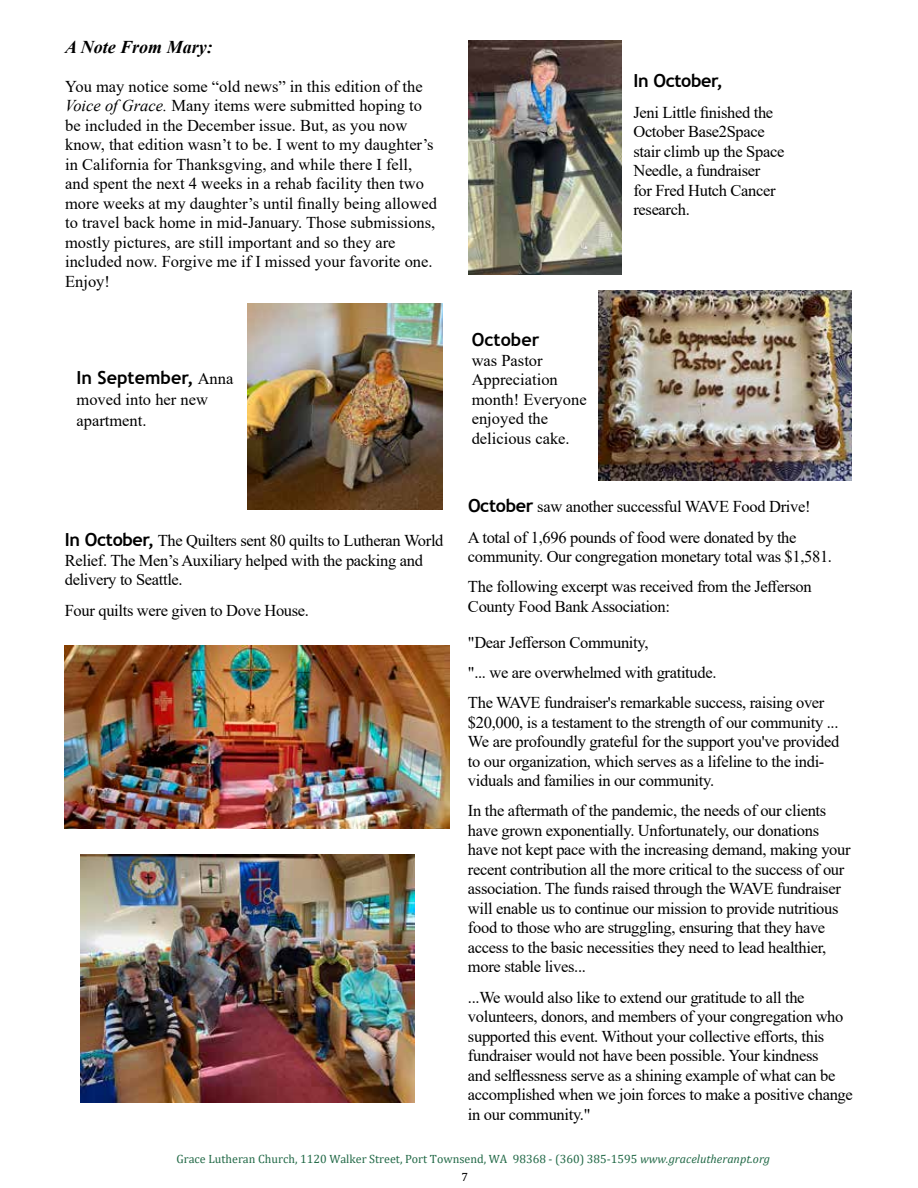
<style>
.page{position:relative;width:918px;height:1188px;background:#fff}
.page>*{position:absolute;margin:0;border:0;box-sizing:border-box;transform-origin:0 0}
.t1{font:700 18px "Trebuchet MS";color:#000}
.t2{font:italic 700 18px "Times New Roman";color:#000}
.t3{font:700 18px "Trebuchet MS";letter-spacing:-.02em;color:#000}
.t4{font:16.5px/19.5px "Times New Roman";letter-spacing:-.02em;color:#000}
.t5{font:16.5px/19.5px "Times New Roman";color:#000}
.t6{font:12px/18px "Cambria";color:#226947}
.s1{font-style:italic}
.s2{font-family:"Times New Roman";font-weight:400;font-size:16.5px}
.s3{font-family:"Trebuchet MS";font-weight:700;font-size:18px}
.s4{color:#000}
</style>
<div class="page">
<img style="left:599px;top:290px;width:252px;height:191px">
<img style="left:64px;top:645px;width:386px;height:183px">
<img style="left:468px;top:40px;width:153px;height:235px">
<img style="left:80px;top:855px;width:335px;height:247px">
<img style="left:248px;top:303px;width:194px;height:206px">
<p class="t2" style="left:65px;top:34px;width:149px">A Note From Mary:</p>
<p class="t5" style="left:65px;top:76px;width:373px">You may notice some “old news” in this edition of the <span class="s1">Voice of Grace.</span> Many items were submitted hoping to be included in the December issue. But, as you now know, that edition wasn’t to be. I went to my daughter’s in California for Thanksgving, and while there I fell, and spent the next 4 weeks in a rehab facility then two more weeks at my daughter’s until finally being allowed to travel back home in mid-January. Those submissions, mostly pictures, are still important and so they are included now. Forgive me if I missed your favorite one.<br>Enjoy!</p>
<p class="t1" style="left:76px;top:367px;width:158px">In September, <span class="s2">Anna</span></p>
<p class="t5" style="left:77px;top:389px;width:133px;line-height:21px">moved into her new apartment.</p>
<p class="t4" style="left:65px;top:530px;width:380px"><span class="s3">In October,</span> The Quilters sent 80 quilts to Lutheran World<br>Relief. The Men’s Auxiliary helped with the packing and delivery to Seattle.</p>
<p class="t4" style="left:65px;top:600px;width:246px">Four quilts were given to Dove House.</p>
<p class="t1" style="left:472px;top:328px;width:69px">October</p>
<p class="t5" style="left:472px;top:350px;width:117px">was Pastor<br>Appreciation month! Everyone enjoyed the delicious cake.</p>
<p class="t3" style="left:633px;top:70px;width:91px">In October,</p>
<p class="t4" style="left:633px;top:102px;width:152px">Jeni Little finished the<br>October Base2Space stair climb up the Space<br>Needle, a fundraiser<br>for Fred Hutch Cancer research.</p>
<p class="t4" style="left:468px;top:491px;width:344px;line-height:30.3px"><span class="s3">October</span> saw another successful WAVE Food Drive!<br>A total of 1,696 pounds of food were donated by the</p>
<p class="t4" style="left:468px;top:541px;width:366px;line-height:30.3px">community. Our congregation monetary total was $1,581.<br>The following excerpt was received from the Jefferson</p>
<p class="t4" style="left:468px;top:588px;width:204px;line-height:35.7px">County Food Bank Association: "Dear Jefferson Community,</p>
<p class="t4" style="left:468px;top:657px;width:358px;line-height:30.3px">"... we are overwhelmed with gratitude.<br>The WAVE fundraiser's remarkable success, raising over</p>
<p class="t4" style="left:468px;top:712px;width:373px">$20,000, is a testament to the strength of our community ...<br>We are profoundly grateful for the support you've provided to our organization, which serves as a lifeline to the indi&shy;viduals and families in our community.</p>
<p class="t4" style="left:468px;top:801px;width:384px">In the aftermath of the pandemic, the needs of our clients have grown exponentially. Unfortunately, our donations have not kept pace with the increasing demand, making your recent contribution all the more critical to the success of our association. The funds raised through the WAVE fundraiser will enable us to continue our mission to provide nutritious food to those who are struggling, ensuring that they have access to the basic necessities they need to lead healthier, more stable lives...</p>
<p class="t4" style="left:468px;top:987px;width:386px">...We would also like to extend our gratitude to all the volunteers, donors, and members of your congregation who supported this event. Without your collective efforts, this fundraiser would not have been possible. Your kindness<br>and selflessness serve as a shining example of what can be accomplished when we join forces to make a positive change in our community."</p>
<p class="t6" style="left:461px;top:1150px;width:310px;text-indent:-285px">Grace Lutheran Church, 1120 Walker Street, Port Townsend, WA 98368 - (360) 385-1595 <span class="s1">www.gracelutheranpt.org<br></span><span class="s4">7</span></p>
</div>
